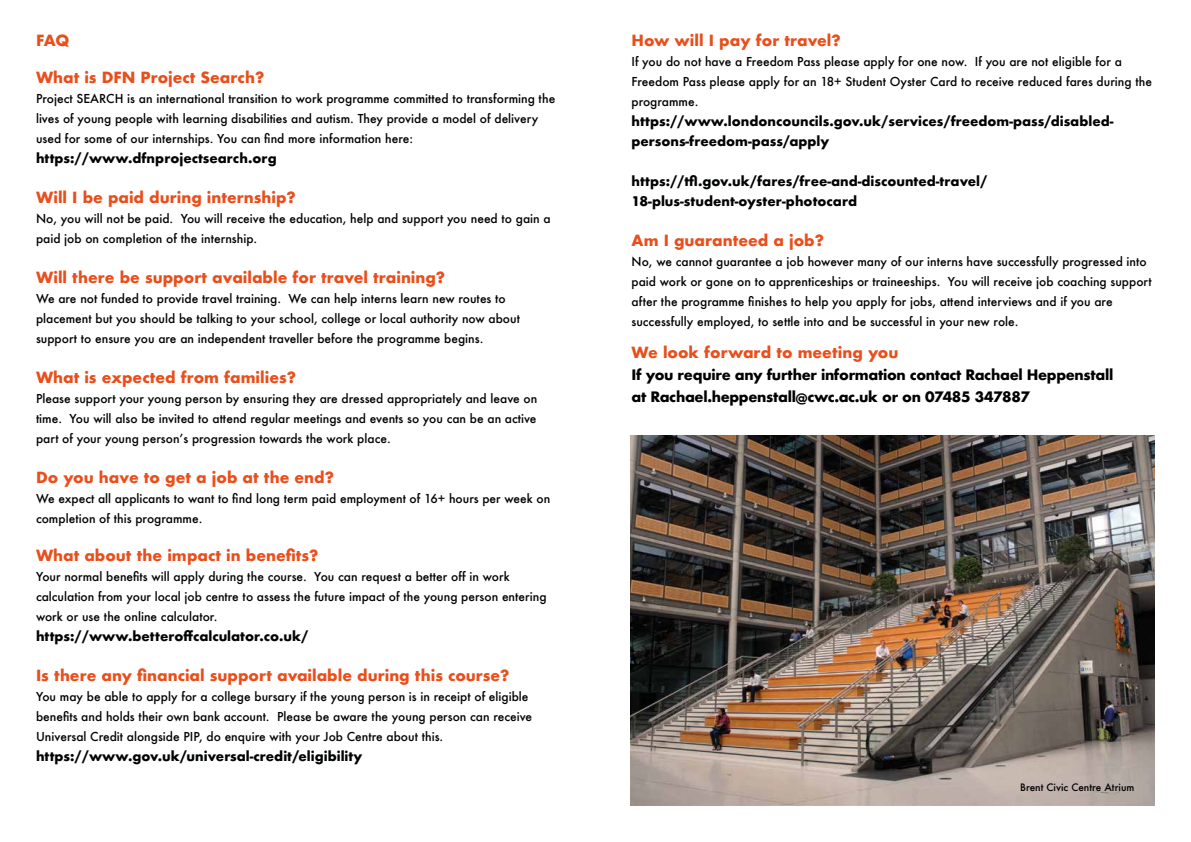
<style>
.page{position:relative;width:1191px;height:842px;background:#fff}
.page>*{position:absolute;margin:0;border:0;box-sizing:border-box;transform-origin:0 0}
.t1{font:700 15px "Futura";color:#e94e1b}
.t2{font:700 14px/22px "Futura";letter-spacing:-.025em;color:#000}
.t3{font:700 12.9px/20px "Futura";color:#010202}
.t4{font:500 12px/20px "Futura";color:#010202}
.t5{font:500 10px "Futura";color:#000}
</style>
<div class="page">
<img style="left:630px;top:435px;width:525px;height:371px">
<p class="t1" style="left:36px;top:29px;width:35px">FAQ</p>
<p class="t1" style="left:36px;top:66px;width:230px">What is DFN Project Search?</p>
<p class="t4" style="left:36px;top:88px;width:521px">Project SEARCH is an international transition to work programme committed to transforming the lives of young people with learning disabilities and autism. They provide a model of delivery used for some of our internships. You can find more information here:</p>
<p class="t3" style="left:36px;top:148px;width:242px">https://www.dfnprojectsearch.org</p>
<p class="t1" style="left:36px;top:186px;width:261px">Will I be paid during internship?</p>
<p class="t4" style="left:36px;top:208px;width:516px">No, you will not be paid. You will receive the education, help and support you need to gain a paid job on completion of the internship.</p>
<p class="t1" style="left:36px;top:266px;width:411px">Will there be support available for travel training?</p>
<p class="t4" style="left:36px;top:288px;width:485px">We are not funded to provide travel training. We can help interns learn new routes to placement but you should be talking to your school, college or local authority now about support to ensure you are an independent traveller before the programme begins.</p>
<p class="t1" style="left:36px;top:366px;width:261px">What is expected from families?</p>
<p class="t4" style="left:36px;top:388px;width:503px;text-align:justify">Please support your young person by ensuring they are dressed appropriately and leave on time. You will also be invited to attend regular meetings and events so you can be an active part of your young person’s progression towards the work place.</p>
<p class="t1" style="left:36px;top:466px;width:299px">Do you have to get a job at the end?</p>
<p class="t4" style="left:36px;top:488px;width:516px">We expect all applicants to want to find long term paid employment of 16+ hours per week on completion of this programme.</p>
<p class="t1" style="left:36px;top:544px;width:284px">What about the impact in benefits?</p>
<p class="t4" style="left:36px;top:566px;width:512px">Your normal benefits will apply during the course. You can request a better off in work calculation from your local job centre to assess the future impact of the young person entering work or use the online calculator.</p>
<p class="t3" style="left:36px;top:626px;width:274px">https://www.betteroffcalculator.co.uk/</p>
<p class="t1" style="left:36px;top:664px;width:475px">Is there any financial support available during this course?</p>
<p class="t4" style="left:36px;top:686px;width:498px">You may be able to apply for a college bursary if the young person is in receipt of eligible benefits and holds their own bank account. Please be aware the young person can receive<br>Universal Credit alongside PIP, do enquire with your Job Centre about this.</p>
<p class="t3" style="left:36px;top:746px;width:328px">https://www.gov.uk/universal-credit/eligibility</p>
<p class="t1" style="left:631px;top:29px;width:211px">How will I pay for travel?</p>
<p class="t4" style="left:631px;top:51px;width:522px">If you do not have a Freedom Pass please apply for one now. If you are not eligible for a<br>Freedom Pass please apply for an 18+ Student Oyster Card to receive reduced fares during the programme.</p>
<p class="t3" style="left:631px;top:111px;width:483px">https://www.londoncouncils.gov.uk/services/freedom-pass/disabled&shy;persons-freedom-pass/apply</p>
<p class="t3" style="left:631px;top:171px;width:357px">https://tfl.gov.uk/fares/free-and-discounted-travel/<br>18-plus-student-oyster-photocard</p>
<p class="t1" style="left:631px;top:229px;width:194px">Am I guaranteed a job?</p>
<p class="t4" style="left:631px;top:251px;width:522px">No, we cannot guarantee a job however many of our interns have successfully progressed into paid work or gone on to apprenticeships or traineeships. You will receive job coaching support after the programme finishes to help you apply for jobs, attend interviews and if you are successfully employed, to settle into and be successful in your new role.</p>
<p class="t1" style="left:631px;top:342px;width:268px">We look forward to meeting you</p>
<p class="t2" style="left:631px;top:364px;width:483px">If you require any further information contact Rachael Heppenstall at Rachael.heppenstall@cwc.ac.uk or on 07485 347887</p>
<p class="t5" style="left:1020px;top:780px;width:116px">Brent Civic Centre Atrium</p>
</div>
